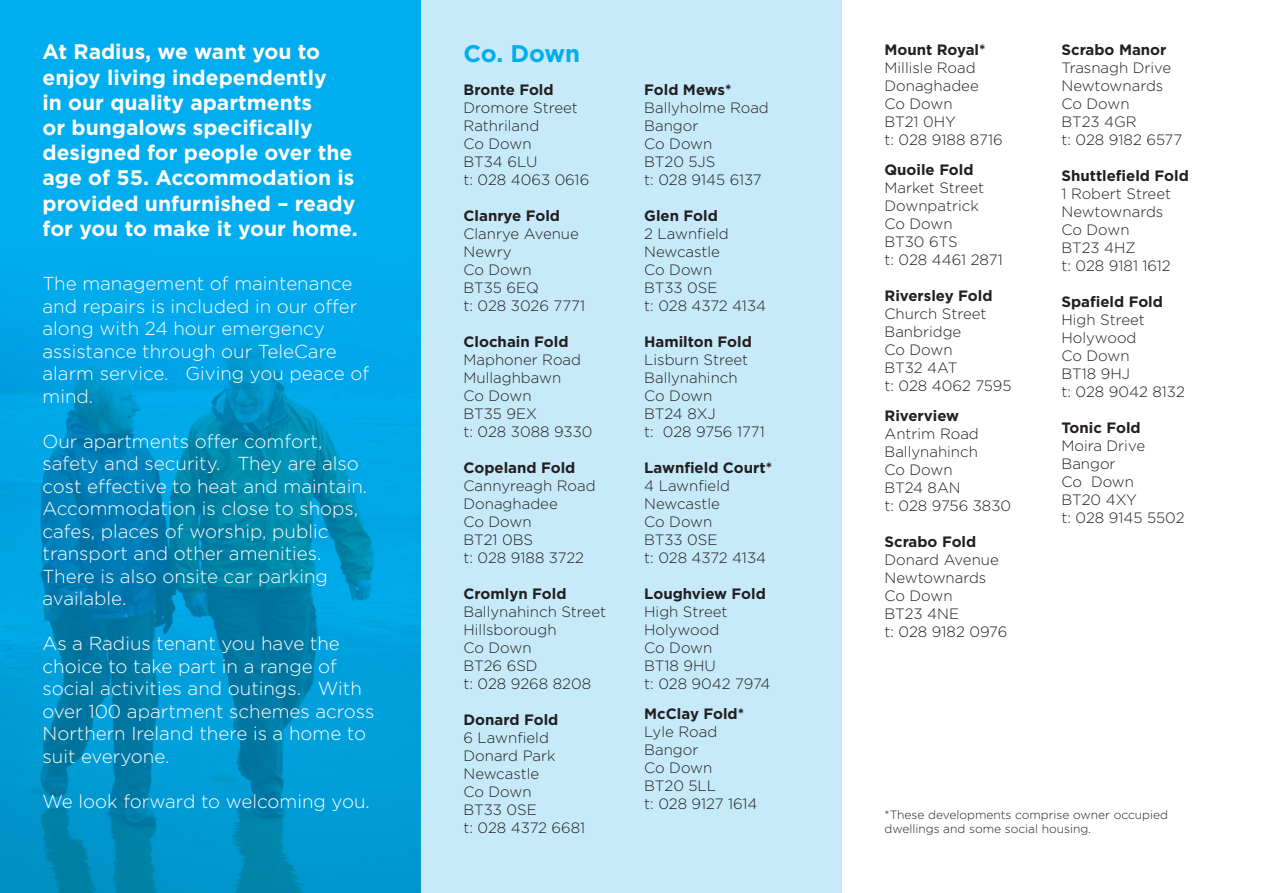
<style>
.page{position:relative;width:1263px;height:893px;background:#fff}
.page>*{position:absolute;margin:0;border:0;box-sizing:border-box;transform-origin:0 0}
.t1{font:700 24px "Gotham";letter-spacing:-.005em;color:#00aeef}
.t2{font:700 21px/25.2px "Gotham";color:#fff}
.t3{font:300 18.75px/22.5px "Gotham";color:#fff}
.t4{font:300 15px/18px "Gotham";color:#231f20}
.t5{font:700 15px "Gotham";color:#231f20}
.t6{font:300 12px/14.4px "Gotham";color:#231f20}
</style>
<div class="page">
<div style="left:0;top:0;width:422px;height:893px;background:#00aeef"></div>
<img style="left:0;top:323px;width:421px;height:570px">
<div style="left:421px;top:0;width:421px;height:893px;background:#c6eafa"></div>
<h2 class="t2" style="left:43px;top:39px;width:317px">At Radius, we want you to enjoy living independently<br>in our quality apartments<br>or bungalows specifically designed for people over the age of 55. Accommodation is provided unfurnished – ready for you to make it your home.</h2>
<p class="t3" style="left:43px;top:272px;width:328px">The management of maintenance and repairs is included in our offer along with 24 hour emergency assistance through our TeleCare alarm service. Giving you peace of mind.</p>
<p class="t3" style="left:43px;top:429px;width:326px">Our apartments offer comfort, safety and security. They are also cost effective to heat and maintain.<br>Accommodation is close to shops, cafes, places of worship, public transport and other amenities.<br>There is also onsite car parking available.</p>
<p class="t3" style="left:43px;top:632px;width:333px">As a Radius tenant you have the choice to take part in a range of social activities and outings. With over 100 apartment schemes across<br>Northern Ireland there is a home to suit everyone.</p>
<p class="t3" style="left:43px;top:789px;width:329px">We look forward to welcoming you.</p>
<h1 class="t1" style="left:463px;top:37px;width:118px">Co. Down</h1>
<p class="t5" style="left:463px;top:80px;width:92px">Bronte Fold</p>
<p class="t4" style="left:463px;top:99px;width:127px">Dromore Street<br>Rathriland<br>Co Down<br>BT34 6LU<br>t: 028 4063 0616</p>
<p class="t5" style="left:463px;top:206px;width:98px">Clanrye Fold</p>
<p class="t4" style="left:463px;top:225px;width:123px">Clanrye Avenue<br>Newry<br>Co Down<br>BT35 6EQ<br>t: 028 3026 7771</p>
<p class="t5" style="left:463px;top:332px;width:106px">Clochain Fold</p>
<p class="t4" style="left:463px;top:351px;width:131px">Maphoner Road<br>Mullaghbawn<br>Co Down<br>BT35 9EX<br>t: 028 3088 9330</p>
<p class="t5" style="left:463px;top:458px;width:113px">Copeland Fold</p>
<p class="t4" style="left:463px;top:477px;width:134px">Cannyreagh Road<br>Donaghadee<br>Co Down<br>BT21 0BS<br>t: 028 9188 3722</p>
<p class="t5" style="left:463px;top:584px;width:104px">Cromlyn Fold</p>
<p class="t4" style="left:463px;top:603px;width:144px">Ballynahinch Street<br>Hillsborough<br>Co Down<br>BT26 6SD<br>t: 028 9268 8208</p>
<p class="t5" style="left:463px;top:710px;width:96px">Donard Fold</p>
<p class="t4" style="left:463px;top:729px;width:123px">6 Lawnfield<br>Donard Park<br>Newcastle<br>Co Down<br>BT33 0SE<br>t: 028 4372 6681</p>
<p class="t5" style="left:644px;top:80px;width:89px">Fold Mews*</p>
<p class="t4" style="left:644px;top:99px;width:126px">Ballyholme Road<br>Bangor<br>Co Down<br>BT20 5JS<br>t: 028 9145 6137</p>
<p class="t5" style="left:644px;top:206px;width:75px">Glen Fold</p>
<p class="t4" style="left:644px;top:225px;width:123px">2 Lawnfield<br>Newcastle<br>Co Down<br>BT33 0SE<br>t: 028 4372 4134</p>
<p class="t5" style="left:644px;top:332px;width:109px">Hamilton Fold</p>
<p class="t4" style="left:644px;top:351px;width:122px">Lisburn Street<br>Ballynahinch<br>Co Down<br>BT24 8XJ<br>t: 028 9756 1771</p>
<p class="t5" style="left:644px;top:458px;width:129px">Lawnfield Court*</p>
<p class="t4" style="left:644px;top:477px;width:123px">4 Lawnfield<br>Newcastle<br>Co Down<br>BT33 0SE<br>t: 028 4372 4134</p>
<p class="t5" style="left:644px;top:584px;width:123px">Loughview Fold</p>
<p class="t4" style="left:644px;top:603px;width:128px">High Street<br>Holywood<br>Co Down<br>BT18 9HU<br>t: 028 9042 7974</p>
<p class="t5" style="left:644px;top:704px;width:101px">McClay Fold*</p>
<p class="t4" style="left:644px;top:723px;width:115px">Lyle Road<br>Bangor<br>Co Down<br>BT20 5LL<br>t: 028 9127 1614</p>
<p class="t5" style="left:884px;top:39px;width:103px">Mount Royal*</p>
<p class="t4" style="left:884px;top:58px;width:120px">Millisle Road<br>Donaghadee<br>Co Down<br>BT21 0HY<br>t: 028 9188 8716</p>
<p class="t5" style="left:884px;top:159px;width:91px">Quoile Fold</p>
<p class="t4" style="left:884px;top:178px;width:120px">Market Street<br>Downpatrick<br>Co Down<br>BT30 6TS<br>t: 028 4461 2871</p>
<p class="t5" style="left:884px;top:285px;width:109px">Riversley Fold</p>
<p class="t4" style="left:884px;top:304px;width:129px">Church Street<br>Banbridge<br>Co Down<br>BT32 4AT<br>t: 028 4062 7595</p>
<p class="t5" style="left:884px;top:405px;width:76px">Riverview</p>
<p class="t4" style="left:884px;top:424px;width:128px">Antrim Road<br>Ballynahinch<br>Co Down<br>BT24 8AN<br>t: 028 9756 3830</p>
<p class="t5" style="left:884px;top:531px;width:93px">Scrabo Fold</p>
<p class="t4" style="left:884px;top:550px;width:124px">Donard Avenue<br>Newtownards<br>Co Down<br>BT23 4NE<br>t: 028 9182 0976</p>
<p class="t5" style="left:1061px;top:39px;width:106px">Scrabo Manor</p>
<p class="t4" style="left:1061px;top:58px;width:122px">Trasnagh Drive<br>Newtownards<br>Co Down<br>BT23 4GR<br>t: 028 9182 6577</p>
<p class="t5" style="left:1061px;top:165px;width:129px">Shuttlefield Fold</p>
<p class="t4" style="left:1061px;top:184px;width:111px">1 Robert Street<br>Newtownards<br>Co Down<br>BT23 4HZ<br>t: 028 9181 1612</p>
<p class="t5" style="left:1061px;top:291px;width:103px">Spafield Fold</p>
<p class="t4" style="left:1061px;top:310px;width:125px">High Street<br>Holywood<br>Co Down<br>BT18 9HJ<br>t: 028 9042 8132</p>
<p class="t5" style="left:1061px;top:417px;width:81px">Tonic Fold</p>
<p class="t4" style="left:1061px;top:436px;width:125px">Moira Drive<br>Bangor<br>Co Down<br>BT20 4XY<br>t: 028 9145 5502</p>
<p class="t6" style="left:884px;top:807px;width:285px">*These developments comprise owner occupied dwellings and some social housing.</p>
</div>
